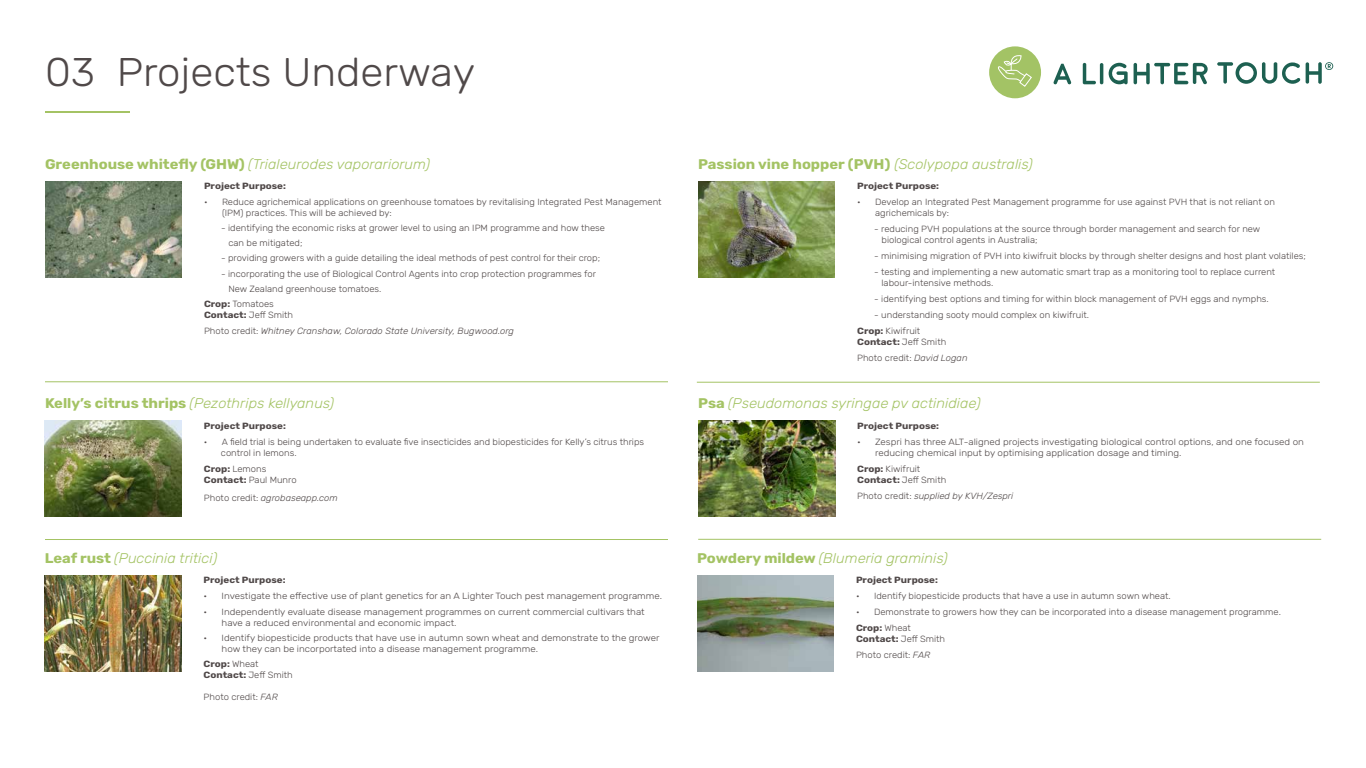
<style>
.page{position:relative;width:1366px;height:768px;background:#fff}
.page>*{position:absolute;margin:0;border:0;box-sizing:border-box;transform-origin:0 0}
.t1{font:300 40px "Rubik";color:#504949;scale:1.05 1}
.t2{font:italic 300 14px "Rubik";color:#a4c364;scale:1.05 1}
.t3{font:700 14px "Rubik";color:#a4c364;scale:1.05 1}
.t4{font:300 9px/11px "Rubik";color:#504949;scale:1.05 1}
.t5{font:300 9px/11px "Rubik";color:#504949;scale:1.09 1}
.t6{font:italic 300 9px/16px "Rubik";color:#504949;scale:1.05 1}
.t7{font:700 9px "Rubik";color:#504949;scale:1.09 1}
.s1{font-weight:700;font-style:normal}
.s2{font-weight:700}
.s3{font-style:normal}
.s4{font-style:italic}
.s5{font-weight:300;font-style:italic}
</style>
<div class="page">
<hr style="left:697px;top:382px;width:623px;height:1px;background:#a4c364">
<hr style="left:698px;top:539px;width:623px;height:1px;background:#a4c364">
<div style="left:989px;top:46px;width:52px;height:52px;background:#a3c365;border-radius:50%"></div>
<svg style="left:998px;top:55px;width:34px;height:32px"></svg>
<svg style="left:1054px;top:63px;width:154px;height:21px"></svg>
<svg style="left:1217px;top:62px;width:116px;height:22px"></svg>
<hr style="left:45px;top:111px;width:85px;height:2px;background:#a4c364">
<img style="left:45px;top:421px;width:137px;height:96px">
<img style="left:45px;top:575px;width:137px;height:96px">
<hr style="left:45px;top:539px;width:623px;height:1px;background:#a4c364">
<img style="left:698px;top:181px;width:137px;height:96px">
<img style="left:698px;top:421px;width:137px;height:96px">
<img style="left:697px;top:575px;width:137px;height:96px">
<img style="left:45px;top:181px;width:137px;height:96px">
<hr style="left:45px;top:382px;width:623px;height:1px;background:#a4c364">
<h1 class="t1" style="left:45px;top:50px;width:411px">03 Projects Underway</h1>
<h2 class="t2" style="left:45px;top:156px;width:368px"><span class="s1">Greenhouse whitefly (GHW)</span> (Trialeurodes vaporariorum)</h2>
<p class="t7" style="left:204px;top:181px;width:77px">Project Purpose:</p>
<p class="t4" style="left:222px;top:196px;width:420px;text-indent:-18px">• Reduce agrichemical applications on greenhouse tomatoes by revitalising Integrated Pest Management (IPM) practices. This will be achieved by:</p>
<p class="t4" style="left:228px;top:220px;width:360px;line-height:15.3px;text-indent:-7px">- identifying the economic risks at grower level to using an IPM programme and how these can be mitigated;</p>
<p class="t4" style="left:221px;top:253px;width:363px">- providing growers with a guide detailing the ideal methods of pest control for their crop;</p>
<p class="t4" style="left:221px;top:268px;width:359px">- incorporating the use of Biological Control Agents into crop protection programmes for</p>
<p class="t4" style="left:228px;top:284px;width:147px">New Zealand greenhouse tomatoes.</p>
<p class="t4" style="left:204px;top:299px;width:68px"><span class="s2">Crop:</span> Tomatoes</p>
<p class="t6" style="left:204px;top:307px;width:297px"><span class="s1">Contact:</span> <span class="s3">Jeff Smith<br>Photo credit:</span> Whitney Cranshaw, Colorado State University, Bugwood.org</p>
<h2 class="t2" style="left:45px;top:396px;width:277px"><span class="s1">Kelly’s citrus thrips</span> (Pezothrips kellyanus)</h2>
<p class="t7" style="left:204px;top:421px;width:77px">Project Purpose:</p>
<p class="t4" style="left:221px;top:436px;width:405px;text-indent:-17px">• A field trial is being undertaken to evaluate five insecticides and biopesticides for Kelly’s citrus thrips control in lemons.</p>
<p class="t4" style="left:204px;top:463px;width:90px"><span class="s2">Crop:</span> Lemons<br><span class="s2">Contact:</span> Paul Munro</p>
<p class="t6" style="left:204px;top:490px;width:129px"><span class="s3">Photo credit:</span> agrobaseapp.com</p>
<h2 class="t2" style="left:45px;top:550px;width:166px"><span class="s1">Leaf rust</span> (Puccinia tritici)</h2>
<p class="t7" style="left:204px;top:575px;width:77px">Project Purpose:</p>
<p class="t5" style="left:204px;top:591px;width:422px">• Investigate the effective use of plant genetics for an A Lighter Touch pest management programme.</p>
<p class="t5" style="left:222px;top:606px;width:390px;text-indent:-18px">• Independently evaluate disease management programmes on current commercial cultivars that have a reduced environmental and economic impact.</p>
<p class="t5" style="left:222px;top:633px;width:403px;text-indent:-18px">• Identify biopesticide products that have use in autumn sown wheat and demonstrate to the grower how they can be incorportated into a disease management programme.</p>
<p class="t4" style="left:204px;top:659px;width:86px"><span class="s2">Crop:</span> Wheat<br><span class="s2">Contact:</span> Jeff Smith</p>
<p class="t4" style="left:204px;top:692px;width:72px">Photo credit: <span class="s4">FAR</span></p>
<h2 class="t3" style="left:698px;top:156px;width:320px">Passion vine hopper (PVH) <span class="s5">(Scolypopa australis)</span></h2>
<p class="t7" style="left:857px;top:181px;width:77px">Project Purpose:</p>
<p class="t4" style="left:875px;top:197px;width:382px;text-indent:-18px">• Develop an Integrated Pest Management programme for use against PVH that is not reliant on agrichemicals by:</p>
<p class="t4" style="left:882px;top:224px;width:362px;text-indent:-7px">- reducing PVH populations at the source through border management and search for new biological control agents in Australia;</p>
<p class="t4" style="left:874px;top:251px;width:413px">- minimising migration of PVH into kiwifruit blocks by through shelter designs and host plant volatiles;</p>
<p class="t4" style="left:882px;top:267px;width:376px;text-indent:-7px">- testing and implementing a new automatic smart trap as a monitoring tool to replace current labour-intensive methods.</p>
<p class="t4" style="left:874px;top:294px;width:377px">- identifying best options and timing for within block management of PVH eggs and nymphs.</p>
<p class="t4" style="left:857px;top:308px;width:222px;line-height:16px;text-indent:17px">- understanding sooty mould complex on kiwifruit.<br><span class="s2">Crop:</span> Kiwifruit</p>
<p class="t4" style="left:857px;top:335px;width:107px;line-height:16px"><span class="s2">Contact:</span> Jeff Smith<br>Photo credit: <span class="s4">David Logan</span></p>
<h2 class="t2" style="left:698px;top:396px;width:271px"><span class="s1">Psa</span> (Pseudomonas syringae pv actinidiae)</h2>
<p class="t7" style="left:857px;top:421px;width:77px">Project Purpose:</p>
<p class="t5" style="left:875px;top:436px;width:395px;text-indent:-18px">• Zespri has three ALT-aligned projects investigating biological control options, and one focused on reducing chemical input by optimising application dosage and timing.</p>
<p class="t4" style="left:857px;top:463px;width:86px"><span class="s2">Crop:</span> Kiwifruit<br><span class="s2">Contact:</span> Jeff Smith</p>
<p class="t6" style="left:857px;top:488px;width:150px"><span class="s3">Photo credit:</span> supplied by KVH/Zespri</p>
<h2 class="t2" style="left:697px;top:550px;width:240px"><span class="s1">Powdery mildew</span> (Blumeria graminis)</h2>
<p class="t7" style="left:856px;top:575px;width:77px">Project Purpose:</p>
<p class="t4" style="left:856px;top:591px;width:301px">• Identify biopesticide products that have a use in autumn sown wheat.</p>
<p class="t4" style="left:856px;top:605px;width:406px;line-height:16px">• Demonstrate to growers how they can be incorporated into a disease management programme.<br><span class="s2">Crop:</span> Wheat</p>
<p class="t4" style="left:856px;top:632px;width:86px;line-height:16px"><span class="s2">Contact:</span> Jeff Smith<br>Photo credit: <span class="s4">FAR</span></p>
</div>
